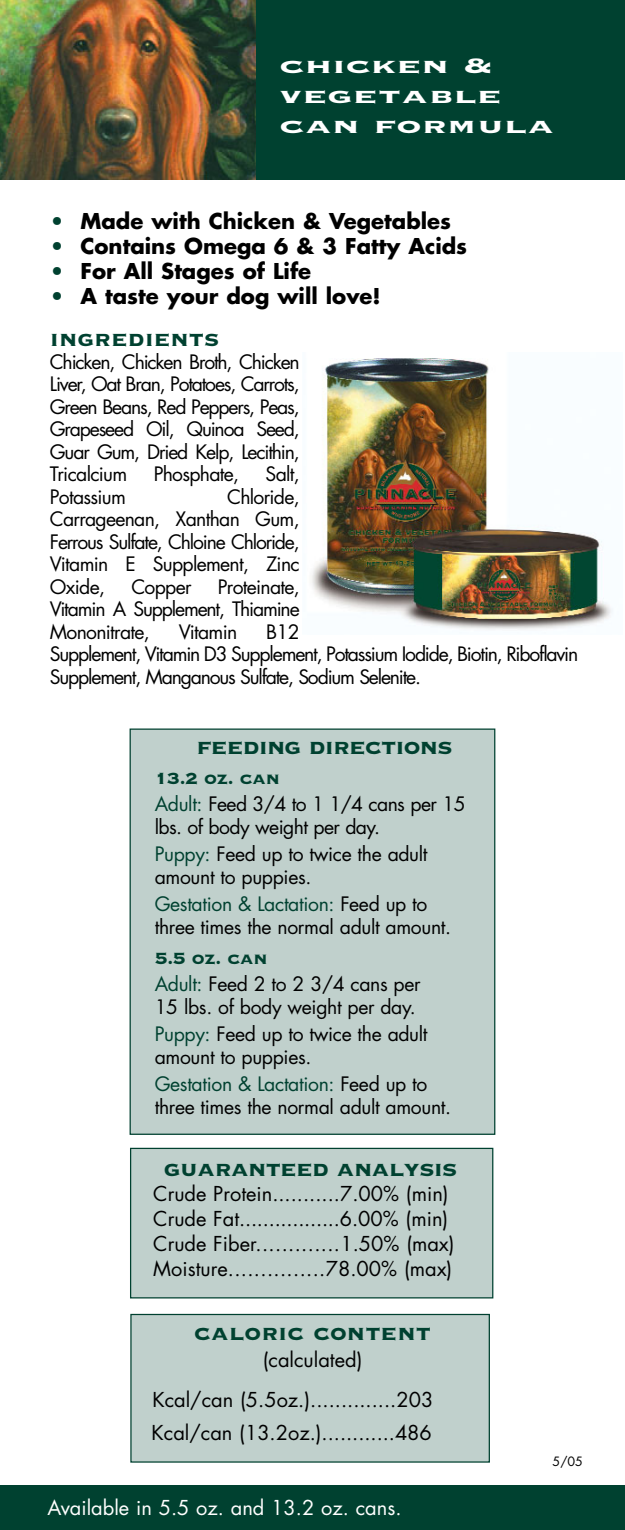
<style>
.page{position:relative;width:625px;height:1530px;background:#fff}
.page>*{position:absolute;margin:0;border:0;box-sizing:border-box;transform-origin:0 0}
.t1{font:27.5px "Copperplate Thirty Three BC";letter-spacing:-.03em;color:#004130}
.t2{font:27.5px/30px "Copperplate Thirty Three BC";color:#fff;scale:1.5 1}
.t3{font:27.5px "Copperplate Thirty Three BC";color:#004130}
.t4{font:700 21.25px "Futura";color:#000}
.t5{font:21.25px "Copperplate Thirty Three BC";letter-spacing:-.03em;color:#004130}
.t6{font:20px/25px "Futura";color:#000}
.t7{font:20px "Futura";color:#fff}
.t8{font:19.5px/22.5px "Futura";letter-spacing:-.035em;color:#000}
.t9{font:19.5px/22.5px "Futura";letter-spacing:-.06em;color:#000}
.t10{font:12.5px "Futura";color:#000}
.s1{color:#004130}
</style>
<div class="page">
<div style="left:131px;top:1148px;width:361px;height:150px;background:#c0d0cc"></div>
<div style="left:130px;top:1148px;width:363px;height:150px;border:1px solid #004130"></div>
<div style="left:131px;top:1314px;width:358px;height:148px;background:#c0d0cc"></div>
<div style="left:130px;top:1314px;width:360px;height:149px;border:1px solid #004130"></div>
<div style="left:130px;top:729px;width:364px;height:405px;background:#c0d0cc"></div>
<div style="left:129px;top:729px;width:366px;height:406px;border:1px solid #004130"></div>
<img style="left:311px;top:358px;width:302px;height:272px">
<div style="left:229px;top:0;width:396px;height:179px;background:#004130"></div>
<img style="left:0;top:0;width:256px;height:179px">
<div style="left:0;top:1485px;width:625px;height:45px;background:#004130"></div>
<h1 class="t2" style="left:279px;top:49px;width:185px">chicken &amp; vegetable can formula</h1>
<p class="t4" style="left:50px;top:211px;width:402px"><span class="s1">•</span> Made with Chicken &amp; Vegetables</p>
<p class="t4" style="left:50px;top:236px;width:418px"><span class="s1">•</span> Contains Omega 6 &amp; 3 Fatty Acids</p>
<p class="t4" style="left:50px;top:261px;width:263px"><span class="s1">•</span> For All Stages of Life</p>
<p class="t4" style="left:50px;top:286px;width:332px"><span class="s1">•</span> A taste your dog will love!</p>
<h1 class="t3" style="left:50px;top:320px;width:171px">ingredients</h1>
<p class="t8" style="left:50px;top:352px;width:251px;text-align:justify">Chicken, Chicken Broth, Chicken Liver, Oat Bran, Potatoes, Carrots, Green Beans, Red Peppers, Peas, Grapeseed Oil, Quinoa Seed, Guar Gum, Dried Kelp, Lecithin, Tricalcium</p>
<p class="t8" style="left:154px;top:464px;width:87px">Phosphate,</p>
<p class="t8" style="left:265px;top:464px;width:36px">Salt,</p>
<p class="t8" style="left:50px;top:487px;width:251px;text-align:justify;text-indent:177px">Chloride, Carrageenan, Xanthan Gum, Ferrous Sulfate, Chloine Chloride, Vitamin E Supplement, Zinc Oxide,</p>
<p class="t8" style="left:50px;top:487px;width:78px">Potassium</p>
<p class="t8" style="left:131px;top:577px;width:62px">Copper</p>
<p class="t8" style="left:50px;top:577px;width:251px;text-align:justify;text-indent:168px">Proteinate, Vitamin A Supplement, Thiamine Mononitrate,</p>
<p class="t9" style="left:50px;top:622px;width:530px;text-indent:216px">B12<br>Supplement, Vitamin D3 Supplement, Potassium Iodide, Biotin, Riboflavin<br>Supplement, Manganous Sulfate, Sodium Selenite.</p>
<p class="t8" style="left:179px;top:622px;width:60px">Vitamin</p>
<h1 class="t1" style="left:196px;top:728px;width:258px">feeding directions</h1>
<p class="t5" style="left:155px;top:764px;width:127px">13.2 oz. can</p>
<p class="t8" style="left:155px;top:794px;width:312px"><span class="s1">Adult:</span> Feed 3/4 to 1 1/4 cans per 15 lbs. of body weight per day.</p>
<p class="t8" style="left:155px;top:844px;width:274px"><span class="s1">Puppy:</span> Feed up to twice the adult amount to puppies.</p>
<p class="t8" style="left:155px;top:894px;width:298px"><span class="s1">Gestation &amp; Lactation:</span> Feed up to three times the normal adult amount.</p>
<p class="t5" style="left:155px;top:944px;width:114px">5.5 oz. can</p>
<p class="t8" style="left:155px;top:974px;width:267px"><span class="s1">Adult:</span> Feed 2 to 2 3/4 cans per<br>15 lbs. of body weight per day.</p>
<p class="t8" style="left:155px;top:1024px;width:274px"><span class="s1">Puppy:</span> Feed up to twice the adult amount to puppies.</p>
<p class="t8" style="left:155px;top:1074px;width:298px"><span class="s1">Gestation &amp; Lactation:</span> Feed up to three times the normal adult amount.</p>
<h1 class="t1" style="left:164px;top:1150px;width:295px">guaranteed analysis</h1>
<p class="t6" style="left:153px;top:1183px;width:303px">Crude Protein...........7.00% (min)<br>Crude Fat.................6.00% (min)<br>Crude Fiber.............1.50% (max)<br>Moisture...............78.00% (max)</p>
<h1 class="t3" style="left:194px;top:1314px;width:238px">caloric content</h1>
<p class="t6" style="left:152px;top:1342px;width:282px;line-height:40px;text-indent:110px">(calculated)<br>Kcal/can (5.5oz.)..............203</p>
<p class="t6" style="left:152px;top:1422px;width:282px">Kcal/can (13.2oz.)............486</p>
<p class="t7" style="left:48px;top:1498px;width:355px">Available in 5.5 oz. and 13.2 oz. cans.</p>
<p class="t10" style="left:552px;top:1455px;width:32px">5/05</p>
</div>
